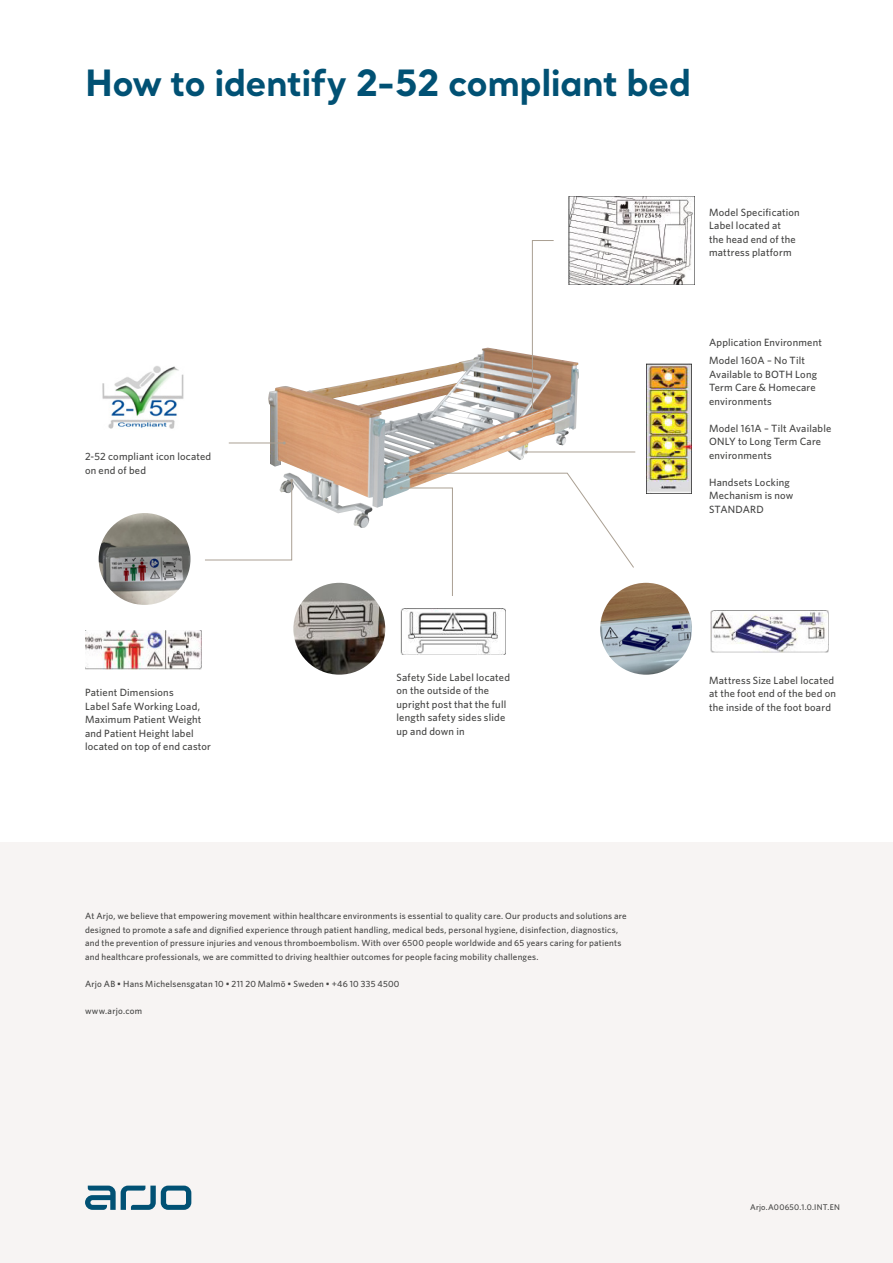
<style>
.page{position:relative;width:893px;height:1263px;background:#fff}
.page>*{position:absolute;margin:0;border:0;box-sizing:border-box;transform-origin:0 0}
.Headline_Santral_Bold_32_36_p{font:700 36px "Santral";letter-spacing:-.02em;color:#015174}
.Body_copy_Whitney_Medium_9_12_pt{font:500 10.5px/13.5px "Whitney";letter-spacing:.02em;color:#434342}
.Information_text_Whitney_Medium_6_9_pt{font:500 9px/13.5px "Whitney";letter-spacing:.025em;color:#434342}
.PN_text_Whitney_Medium_5_5_9_pt{font:500 8.25px "Whitney";letter-spacing:.025em;color:#434342}
</style>
<div class="page">
<div style="left:0;top:842px;width:893px;height:421px;background:#f7f4f3"></div>
<svg style="left:85px;top:1185px;width:106px;height:25px"></svg>
<img style="left:102px;top:366px;width:82px;height:63px">
<img style="left:99px;top:513px;width:91px;height:92px;border-radius:46px">
<img style="left:85px;top:630px;width:117px;height:40px">
<img style="left:293px;top:583px;width:92px;height:92px;border-radius:46px">
<img style="left:401px;top:608px;width:105px;height:47px">
<img style="left:600px;top:583px;width:92px;height:92px;border-radius:46px">
<img style="left:710px;top:610px;width:119px;height:43px">
<img style="left:568px;top:196px;width:126px;height:89px">
<img style="left:646px;top:363px;width:45px;height:130px">
<img style="left:268px;top:348px;width:311px;height:180px">
<svg style="left:531px;top:240px;width:23px;height:171px"></svg>
<hr style="left:229px;top:443px;width:55px;height:1px;background:#aaa093">
<svg style="left:205px;top:479px;width:88px;height:82px"></svg>
<svg style="left:397px;top:472px;width:238px;height:125px"></svg>
<hr style="left:526px;top:452px;width:109px;height:1px;background:#aaa093">
<p class="Headline_Santral_Bold_32_36_p" style="left:85px;top:58px;width:608px">How to identify 2-52 compliant bed</p>
<p class="Body_copy_Whitney_Medium_9_12_pt" style="left:85px;top:450px;width:128px">2-52 compliant icon located on end of bed</p>
<p class="Body_copy_Whitney_Medium_9_12_pt" style="left:709px;top:205px;width:92px">Model Specification<br>Label located at<br>the head end of the mattress platform</p>
<p class="Body_copy_Whitney_Medium_9_12_pt" style="left:709px;top:336px;width:114px">Application Environment</p>
<p class="Body_copy_Whitney_Medium_9_12_pt" style="left:709px;top:353px;width:109px">Model 160A – No Tilt<br>Available to BOTH Long<br>Term Care &amp; Homecare environments</p>
<p class="Body_copy_Whitney_Medium_9_12_pt" style="left:709px;top:421px;width:124px">Model 161A – Tilt Available<br>ONLY to Long Term Care environments</p>
<p class="Body_copy_Whitney_Medium_9_12_pt" style="left:709px;top:475px;width:86px">Handsets Locking<br>Mechanism is now<br>STANDARD</p>
<p class="Body_copy_Whitney_Medium_9_12_pt" style="left:85px;top:686px;width:128px">Patient Dimensions<br>Label Safe Working Load,<br>Maximum Patient Weight and Patient Height label located on top of end castor</p>
<p class="Body_copy_Whitney_Medium_9_12_pt" style="left:396px;top:670px;width:115px">Safety Side Label located on the outside of the upright post that the full length safety sides slide up and down in</p>
<p class="Body_copy_Whitney_Medium_9_12_pt" style="left:709px;top:673px;width:128px">Mattress Size Label located at the foot end of the bed on the inside of the foot board</p>
<p class="Information_text_Whitney_Medium_6_9_pt" style="left:85px;top:909px;width:543px">At Arjo, we believe that empowering movement within healthcare environments is essential to quality care. Our products and solutions are designed to promote a safe and dignified experience through patient handling, medical beds, personal hygiene, disinfection, diagnostics, and the prevention of pressure injuries and venous thromboembolism. With over 6500 people worldwide and 65 years caring for patients and healthcare professionals, we are committed to driving healthier outcomes for people facing mobility challenges.</p>
<p class="Information_text_Whitney_Medium_6_9_pt" style="left:85px;top:977px;width:316px">Arjo AB • Hans Michelsensgatan 10 • 211 20 Malmö • Sweden • +46 10 335 4500</p>
<p class="Information_text_Whitney_Medium_6_9_pt" style="left:85px;top:1004px;width:58px">www.arjo.com</p>
<p class="PN_text_Whitney_Medium_5_5_9_pt" style="left:750px;top:1201px;width:91px">Arjo.A00650.1.0.INT.EN</p>
</div>
